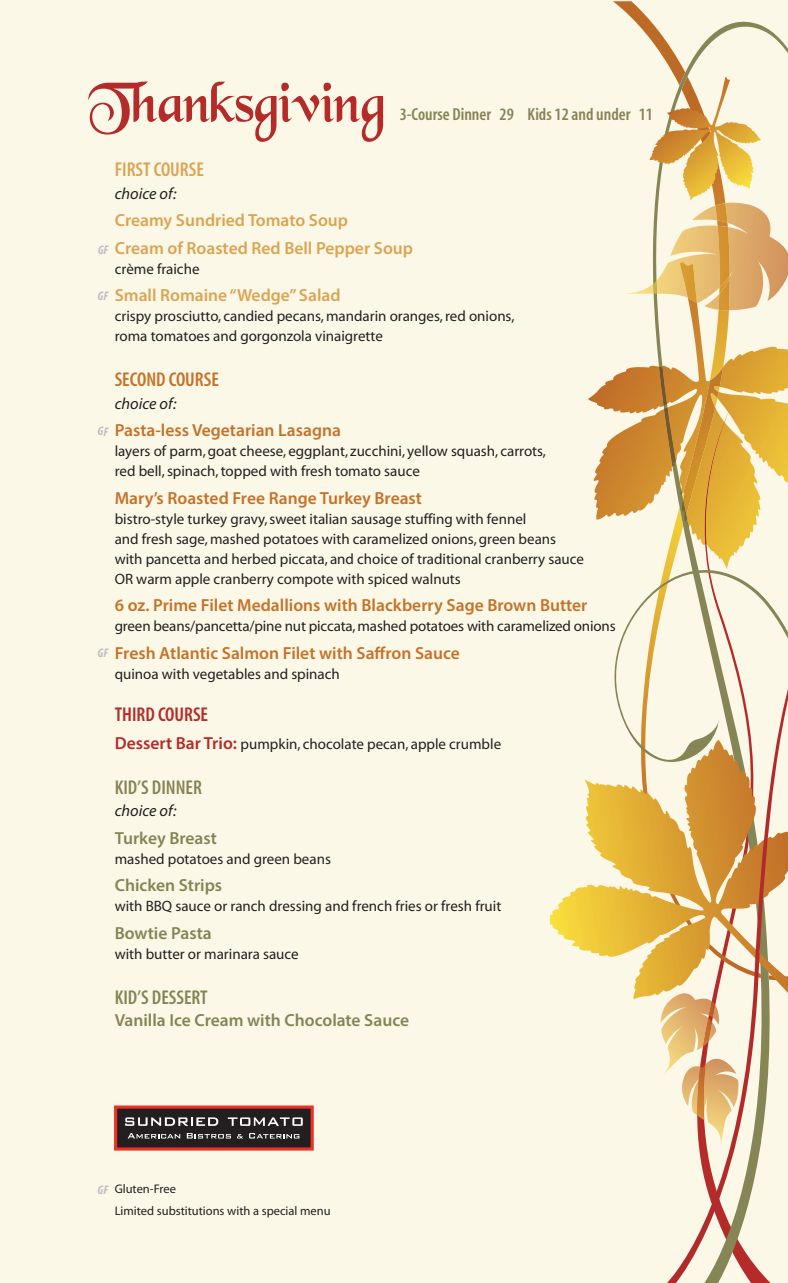
<style>
.page{position:relative;width:788px;height:1283px;background:#fff}
.page>*{position:absolute;margin:0;border:0;box-sizing:border-box;transform-origin:0 0}
.t1{font:60px "Black Chancery";letter-spacing:-.015em;color:#b42b29}
.t2{font:600 condensed 20px "Myriad";color:#858454}
.t3{font:600 condensed 20px "Myriad";color:#c57228}
.t4{font:600 condensed 20px "Myriad";color:#d9a554}
.t5{font:600 condensed 20px "Myriad";color:#b42b29}
.t6{font:600 17.5px "Myriad Pro";color:#c57228}
.t7{font:600 17.5px/27.5px "Myriad Pro";color:#d9a554}
.t8{font:600 17.5px "Myriad Pro";color:#858454}
.t9{font:600 condensed 17.5px "Myriad";color:#858454}
.t10{font:italic 16.25px "Myriad Pro";color:#231f20}
.t11{font:15px/20px "Myriad";color:#231f20}
.t12{font:12.5px/21.2px "Myriad";color:#231f20}
.s1{font-family:"Myriad Pro";font-weight:600;font-size:17.5px;color:#b42b29}
</style>
<div class="page">
<div style="left:0;top:0;width:788px;height:1282px;background:#fcf8e8"></div>
<svg style="left:644px;top:14px;width:144px;height:469px"></svg>
<svg style="left:551px;top:779px;width:50px;height:177px"></svg>
<svg style="left:590px;top:366px;width:171px;height:189px"></svg>
<svg style="left:668px;top:1259px;width:102px;height:23px"></svg>
<svg style="left:601px;top:555px;width:187px;height:704px"></svg>
<svg style="left:625px;top:77px;width:163px;height:233px"></svg>
<div style="left:117px;top:1108px;width:194px;height:39px;background:#231f20"></div>
<svg style="left:125px;top:1117px;width:93px;height:8px"></svg>
<svg style="left:228px;top:1117px;width:75px;height:8px"></svg>
<svg style="left:128px;top:1133px;width:52px;height:5px"></svg>
<svg style="left:187px;top:1133px;width:44px;height:5px"></svg>
<svg style="left:237px;top:1134px;width:6px;height:4px"></svg>
<svg style="left:249px;top:1133px;width:50px;height:5px"></svg>
<div style="left:114px;top:1105px;width:200px;height:45px;border:3px solid #ef3122"></div>
<h1 class="t1" style="left:88px;top:66px;width:298px">Thanksgiving</h1>
<p class="t9" style="left:400px;top:108px;width:255px">3-Course Dinner 29 Kids 12 and under 11</p>
<h2 class="t4" style="left:115px;top:162px;width:91px">FIRST COURSE</h2>
<p class="t10" style="left:115px;top:183px;width:63px">choice of:</p>
<p class="t7" style="left:115px;top:208px;width:300px">Creamy Sundried Tomato Soup<br>Cream of Roasted Red Bell Pepper Soup</p>
<p class="t11" style="left:115px;top:260px;width:86px">crème fraiche</p>
<p class="t7" style="left:115px;top:283px;width:227px">Small Romaine “Wedge” Salad</p>
<p class="t11" style="left:115px;top:307px;width:401px">crispy prosciutto, candied pecans, mandarin oranges, red onions, roma tomatoes and gorgonzola vinaigrette</p>
<h2 class="t3" style="left:115px;top:372px;width:106px">SECOND COURSE</h2>
<p class="t10" style="left:115px;top:393px;width:63px">choice of:</p>
<p class="t6" style="left:115px;top:424px;width:228px">Pasta-less Vegetarian Lasagna</p>
<p class="t11" style="left:115px;top:442px;width:433px">layers of parm, goat cheese, eggplant, zucchini, yellow squash, carrots, red bell, spinach, topped with fresh tomato sauce</p>
<p class="t6" style="left:115px;top:491px;width:309px">Mary’s Roasted Free Range Turkey Breast</p>
<p class="t11" style="left:115px;top:510px;width:470px">bistro-style turkey gravy, sweet italian sausage stuffing with fennel<br>and fresh sage, mashed potatoes with caramelized onions, green beans with pancetta and herbed piccata, and choice of traditional cranberry sauce OR warm apple cranberry compote with spiced walnuts</p>
<p class="t6" style="left:115px;top:599px;width:474px">6 oz. Prime Filet Medallions with Blackberry Sage Brown Butter</p>
<p class="t11" style="left:115px;top:617px;width:502px">green beans/pancetta/pine nut piccata, mashed potatoes with caramelized onions</p>
<p class="t6" style="left:115px;top:646px;width:346px">Fresh Atlantic Salmon Filet with Saffron Sauce</p>
<p class="t11" style="left:115px;top:665px;width:226px">quinoa with vegetables and spinach</p>
<h2 class="t5" style="left:115px;top:707px;width:95px">THIRD COURSE</h2>
<p class="t11" style="left:115px;top:735px;width:388px"><span class="s1">Dessert Bar Trio:</span> pumpkin, chocolate pecan, apple crumble</p>
<h2 class="t2" style="left:115px;top:780px;width:89px">KID’S DINNER</h2>
<p class="t10" style="left:115px;top:801px;width:63px">choice of:</p>
<p class="t8" style="left:115px;top:831px;width:104px">Turkey Breast</p>
<p class="t11" style="left:115px;top:850px;width:218px">mashed potatoes and green beans</p>
<p class="t8" style="left:115px;top:879px;width:109px">Chicken Strips</p>
<p class="t11" style="left:115px;top:897px;width:388px">with BBQ sauce or ranch dressing and french fries or fresh fruit</p>
<p class="t8" style="left:115px;top:926px;width:98px">Bowtie Pasta</p>
<p class="t11" style="left:115px;top:945px;width:185px">with butter or marinara sauce</p>
<h2 class="t2" style="left:115px;top:990px;width:94px">KID’S DESSERT</h2>
<p class="t8" style="left:115px;top:1014px;width:296px">Vanilla Ice Cream with Chocolate Sauce</p>
<p class="t12" style="left:115px;top:1179px;width:217px">Gluten-Free<br>Limited substitutions with a special menu</p>
</div>
